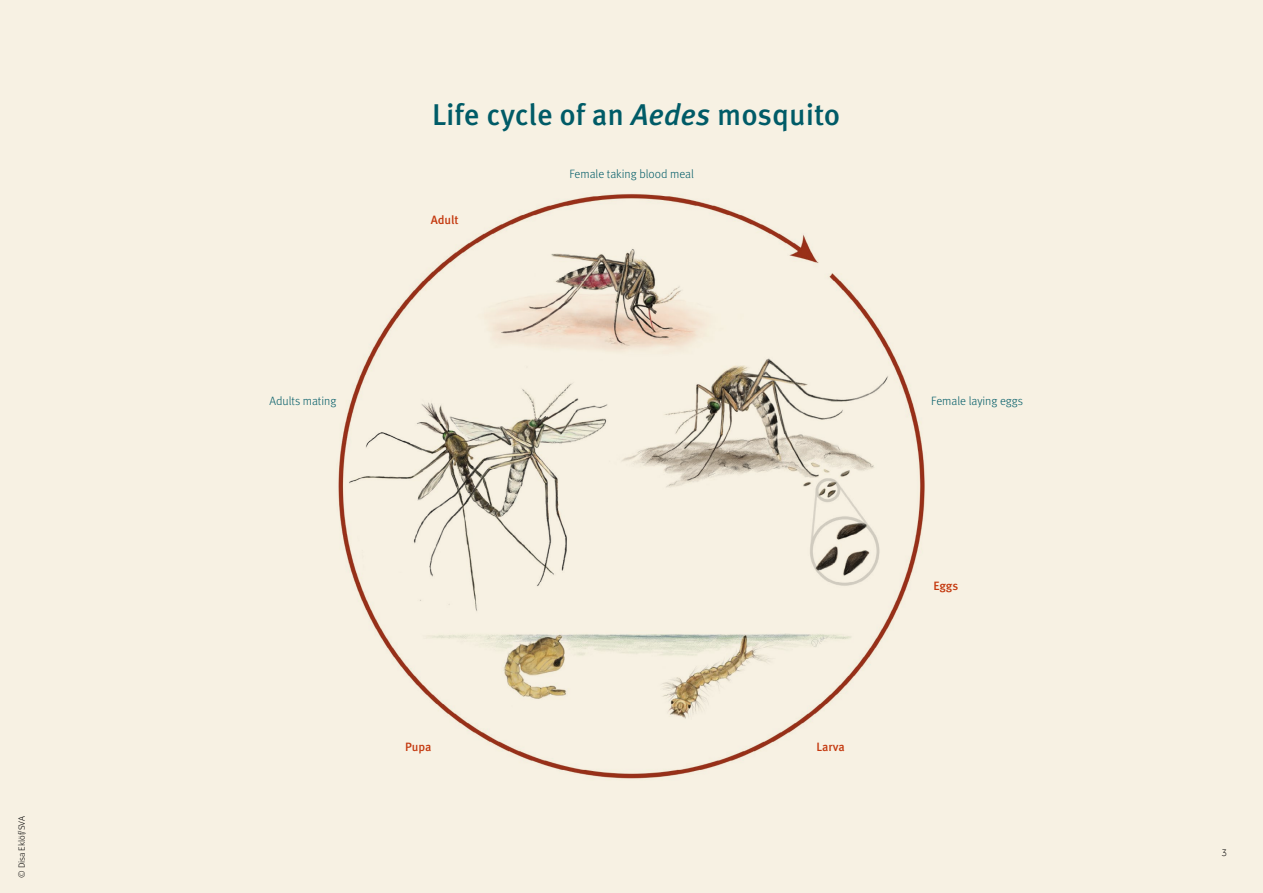
<style>
.page{position:relative;width:1263px;height:893px;background:#f7f1e3}
.page>*{position:absolute;margin:0;border:0;box-sizing:border-box;transform-origin:0 0}
.t1{font:500 30px "Meta Pro";color:#005b67}
.t2{font:300 12px "Meta Pro";color:#005b67}
.t3{font:500 12px "Meta Pro";letter-spacing:-.005em;color:#c4390f}
.t4{font:300 10.5px "Effra";color:#000}
.t5{font:300 9px "Meta Pro";letter-spacing:-.01em;color:#000}
.s1{font-style:italic}
</style>
<div class="page">
<img style="left:338px;top:194px;width:587px;height:585px">
<p class="t5" style="left:15px;top:878px;width:63px;rotate:-90deg">© Disa Eklöf/SVA</p>
<h1 class="t1" style="left:432px;top:91px;width:410px">Life cycle of an <span class="s1">Aedes</span> mosquito</h1>
<p class="t3" style="left:431px;top:210px;width:29px">Adult</p>
<p class="t2" style="left:569px;top:165px;width:126px">Female taking blood meal</p>
<p class="t2" style="left:269px;top:392px;width:68px">Adults mating</p>
<p class="t2" style="left:931px;top:392px;width:93px">Female laying eggs</p>
<p class="t3" style="left:405px;top:738px;width:28px">Pupa</p>
<p class="t3" style="left:816px;top:738px;width:30px">Larva</p>
<p class="t3" style="left:933px;top:577px;width:26px">Eggs</p>
<p class="t4" style="left:1222px;top:846px;width:7px">3</p>
</div>
